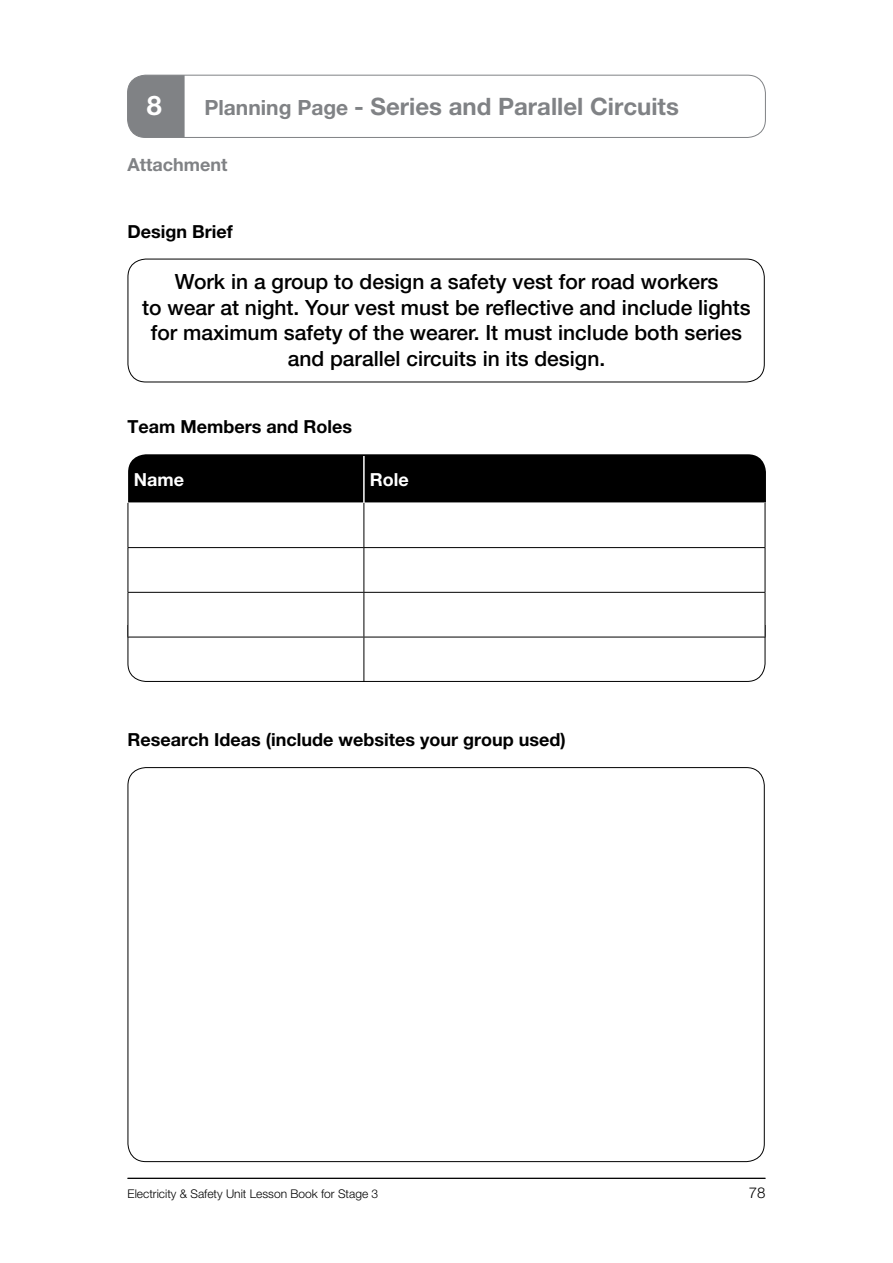
<style>
.page{position:relative;width:893px;height:1263px;background:#fff}
.page>*{position:absolute;margin:0;border:0;box-sizing:border-box;transform-origin:0 0}
.t1{font:700 27px "Helvetica Neue LT Pro";color:#fff}
.t2{font:700 24px "Helvetica Neue LT Pro";color:#808285}
.t3{font:500 21px/25.5px "Helvetica Neue LT Pro";color:#000;text-align:center}
.t4{font:700 18px "Helvetica Neue LT Pro";color:#000}
.t5{font:700 18px "Helvetica Neue LT Pro";color:#808285}
.t6{font:700 18px "Helvetica Neue LT Pro";color:#fff}
.t7{font:300 15px "Helvetica Neue LT Pro";color:#000}
.t8{font:300 12px "Helvetica Neue LT Pro";color:#000}
.s1{font-size:21px}
</style>
<div class="page">
<div style="left:127px;top:75px;width:639px;height:63px;border:1px solid #808285;border-radius:18px"></div>
<hr style="left:128px;top:1178px;width:637px;height:1px;background:#000">
<div style="left:128px;top:75px;width:57px;height:62px;background:#808285"></div>
<div style="left:128px;top:259px;width:637px;height:123px;border:1px solid #000;border-radius:18px"></div>
<svg style="left:127px;top:625px;width:639px;height:57px"></svg>
<div style="left:128px;top:454px;width:638px;height:48px;background:#000"></div>
<svg style="left:129px;top:503px;width:636px;height:134px"></svg>
<hr style="left:128px;top:503px;width:1px;height:44px;background:#000">
<hr style="left:364px;top:503px;width:1px;height:44px;background:#000">
<hr style="left:765px;top:503px;width:1px;height:44px;background:#000">
<hr style="left:128px;top:547px;width:236px;height:1px;background:#000">
<hr style="left:128px;top:548px;width:1px;height:44px;background:#000">
<hr style="left:364px;top:547px;width:401px;height:1px;background:#000">
<hr style="left:364px;top:548px;width:1px;height:44px;background:#000">
<hr style="left:765px;top:548px;width:1px;height:44px;background:#000">
<hr style="left:128px;top:592px;width:236px;height:1px;background:#000">
<hr style="left:128px;top:593px;width:1px;height:44px;background:#000">
<hr style="left:364px;top:592px;width:401px;height:1px;background:#000">
<hr style="left:364px;top:593px;width:1px;height:44px;background:#000">
<hr style="left:765px;top:593px;width:1px;height:44px;background:#000">
<hr style="left:128px;top:637px;width:236px;height:1px;background:#000">
<hr style="left:364px;top:637px;width:401px;height:1px;background:#000">
<hr style="left:364px;top:637px;width:1px;height:45px;background:#000">
<hr style="left:363px;top:456px;width:2px;height:47px;background:#fff">
<p class="t1" style="left:147px;top:89px;width:17px">8</p>
<p class="t2" style="left:204px;top:92px;width:476px"><span class="s1">Planning Page</span> - Series and Parallel Circuits</p>
<p class="t5" style="left:128px;top:154px;width:101px">Attachment</p>
<p class="t4" style="left:128px;top:221px;width:107px">Design Brief</p>
<p class="t3" style="left:142px;top:269px;width:610px">Work in a group to design a safety vest for road workers<br>to wear at night. Your vest must be reflective and include lights for maximum safety of the wearer. It must include both series and parallel circuits in its design.</p>
<p class="t4" style="left:128px;top:415px;width:226px">Team Members and Roles</p>
<p class="t6" style="left:134px;top:468px;width:52px">Name</p>
<p class="t6" style="left:370px;top:468px;width:40px">Role</p>
<p class="t4" style="left:128px;top:728px;width:440px">Research Ideas (include websites your group used)</p>
<p class="t8" style="left:128px;top:1186px;width:252px">Electricity &amp; Safety Unit Lesson Book for Stage 3</p>
<p class="t7" style="left:749px;top:1183px;width:18px">78</p>
</div>
